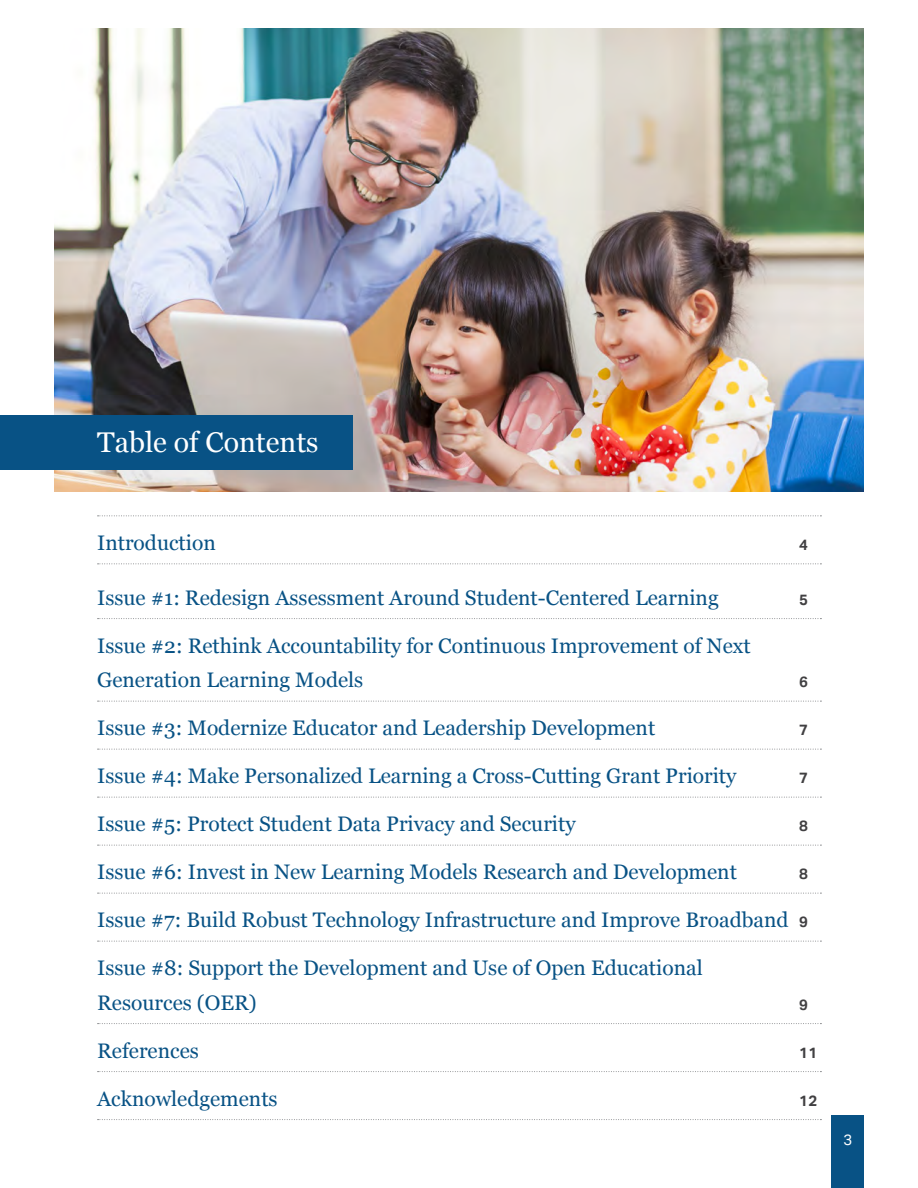
<style>
.page{position:relative;width:918px;height:1188px;background:#fff}
.page>*{position:absolute;margin:0;border:0;box-sizing:border-box;transform-origin:0 0}
.t1{font:28.5px "Georgia";color:#fff}
.t2{font:21px/34.5px "Georgia";color:#085285}
.t3{font:700 15px "Aktiv Grotesk";color:#414042}
.t4{font:15px "Aktiv Grotesk";color:#fff}
.s1{font-family:"Aktiv Grotesk";font-weight:700;font-size:15px;color:#414042}
</style>
<div class="page">
<div style="left:832px;top:1116px;width:32px;height:72px;background:#085285"></div>
<img style="left:54px;top:28px;width:810px;height:463px">
<div style="left:0;top:416px;width:352px;height:54px;background:#085285"></div>
<svg style="left:98px;top:515px;width:723px;height:1px"></svg>
<svg style="left:98px;top:563px;width:723px;height:1px"></svg>
<svg style="left:98px;top:618px;width:723px;height:1px"></svg>
<svg style="left:98px;top:701px;width:723px;height:1px"></svg>
<svg style="left:98px;top:749px;width:723px;height:1px"></svg>
<svg style="left:98px;top:797px;width:723px;height:1px"></svg>
<svg style="left:98px;top:845px;width:723px;height:1px"></svg>
<svg style="left:98px;top:893px;width:723px;height:1px"></svg>
<svg style="left:98px;top:941px;width:723px;height:1px"></svg>
<svg style="left:98px;top:1023px;width:723px;height:1px"></svg>
<svg style="left:98px;top:1071px;width:723px;height:1px"></svg>
<svg style="left:98px;top:1119px;width:723px;height:1px"></svg>
<h1 class="t1" style="left:97px;top:421px;width:223px">Table of Contents</h1>
<p class="t2" style="left:97px;top:525px;width:120px">Introduction</p>
<p class="t3" style="left:799px;top:535px;width:10px">4</p>
<p class="t2" style="left:97px;top:579px;width:623px">Issue #1: Redesign Assessment Around Student-Centered Learning</p>
<p class="t3" style="left:799px;top:590px;width:10px">5</p>
<p class="t2" style="left:97px;top:627px;width:655px">Issue #2: Rethink Accountability for Continuous Improvement of Next<br>Generation Learning Models</p>
<p class="t3" style="left:799px;top:673px;width:10px">6</p>
<p class="t2" style="left:97px;top:710px;width:560px">Issue #3: Modernize Educator and Leadership Development</p>
<p class="t3" style="left:799px;top:721px;width:10px">7</p>
<p class="t2" style="left:97px;top:758px;width:641px">Issue #4: Make Personalized Learning a Cross-Cutting Grant Priority</p>
<p class="t3" style="left:799px;top:769px;width:10px">7</p>
<p class="t2" style="left:97px;top:806px;width:480px">Issue #5: Protect Student Data Privacy and Security</p>
<p class="t3" style="left:799px;top:817px;width:10px">8</p>
<p class="t2" style="left:97px;top:854px;width:641px">Issue #6: Invest in New Learning Models Research and Development</p>
<p class="t3" style="left:799px;top:865px;width:10px">8</p>
<p class="t2" style="left:97px;top:902px;width:712px">Issue #7: Build Robust Technology Infrastructure and Improve Broadband <span class="s1">9</span></p>
<p class="t2" style="left:97px;top:950px;width:607px">Issue #8: Support the Development and Use of Open Educational<br>Resources (OER)</p>
<p class="t3" style="left:799px;top:995px;width:10px">9</p>
<p class="t2" style="left:97px;top:1032px;width:103px">References</p>
<p class="t3" style="left:799px;top:1043px;width:20px">11</p>
<p class="t2" style="left:97px;top:1080px;width:182px">Acknowledgements</p>
<p class="t3" style="left:799px;top:1091px;width:20px">12</p>
<p class="t4" style="left:843px;top:1131px;width:10px">3</p>
</div>
